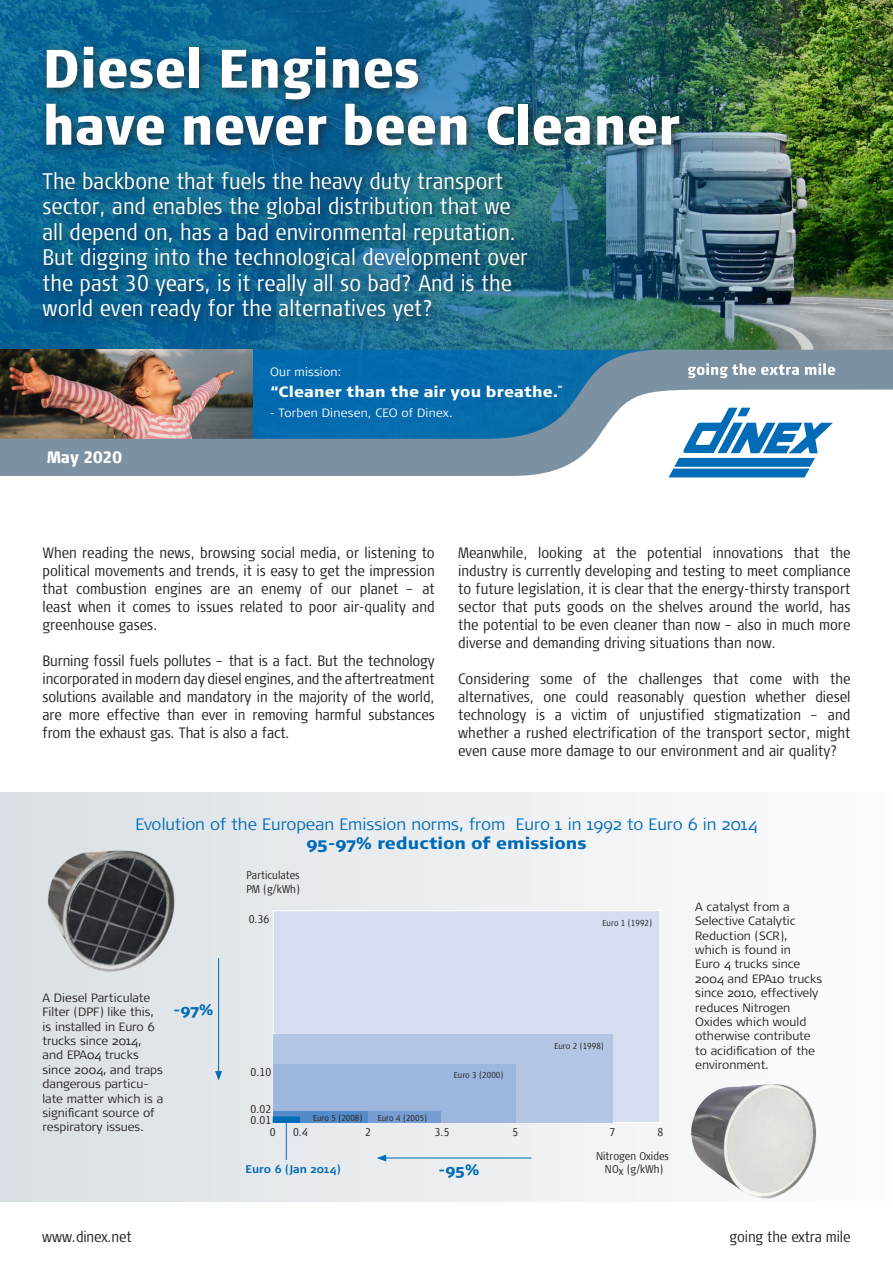
<style>
.page{position:relative;width:893px;height:1263px;background:#fff}
.page>*{position:absolute;margin:0;border:0;box-sizing:border-box;transform-origin:0 0}
.t1{font:900 54px/57px "Signa Cond Column";color:#fff}
.t2{font:300 22.5px/25.5px "Signa Cond Column";color:#fff}
.t3{font:300 16.5px "Signa OT";color:#006bb6}
.t4{font:900 16.5px "Signa OT";color:#006bb6}
.t5{font:900 16.5px "Signa Cond Column";color:#fff}
.t6{font:300 15px/18px "Signa Cond Column";color:#231f20;text-align:justify}
.t7{font:900 15px "Signa Column";letter-spacing:.01em;color:#fff}
.t8{font:900 15px "Signa OT";color:#006bb6}
.t9{font:300 12px/14.4px "Signa OT";color:#231f20}
.t10{font:300 12px "Signa Normal";letter-spacing:.015em;color:#fff}
.t11{font:300 11.25px/13.5px "Signa Cond Column";color:#231f20}
.t12{font:700 11.25px "Signa OT";color:#006bb6}
.t13{font:300 8.55px "Signa Cond Column";color:#231f20}
</style>
<div class="page">
<div style="left:0;top:792px;width:893px;height:409px;background:linear-gradient(to right,#dadfe4,#fcfdfd)"></div>
<img style="left:814px;top:0;width:79px;height:350px">
<img style="left:0;top:0;width:814px;height:350px">
<div style="left:40px;top:41px;width:651px;height:116px;background:#231f20;opacity:.65"></div>
<div style="left:37px;top:166px;width:502px;height:166px;background:#231f20;opacity:.65"></div>
<svg style="left:0;top:350px;width:893px;height:126px;background:#6d8ca2"></svg>
<svg style="left:668px;top:408px;width:165px;height:69px"></svg>
<svg style="left:688px;top:363px;width:147px;height:15px"></svg>
<div style="left:273px;top:911px;width:387px;height:211px;background:#d4def0"></div>
<div style="left:273px;top:910px;width:387px;height:213px;border:1px solid #fff"></div>
<div style="left:273px;top:1034px;width:339px;height:88px;background:#b5c6e5"></div>
<div style="left:273px;top:1064px;width:243px;height:58px;background:#9db6de"></div>
<div style="left:273px;top:1111px;width:168px;height:11px;background:#779dd2"></div>
<div style="left:273px;top:1111px;width:94px;height:11px;background:#538ac8"></div>
<div style="left:273px;top:1117px;width:26px;height:5px;background:#006bb6"></div>
<hr style="left:286px;top:1122px;width:1px;height:38px;background:#006bb6">
<img style="left:16px;top:812px;width:186px;height:185px">
<img style="left:673px;top:1060px;width:151px;height:142px">
<hr style="left:218px;top:958px;width:1px;height:115px;background:#006bb6">
<svg style="left:215px;top:1071px;width:7px;height:9px"></svg>
<hr style="left:384px;top:1157px;width:147px;height:1px;background:#006bb6">
<svg style="left:377px;top:1154px;width:9px;height:7px"></svg>
<p class="t1" style="left:43px;top:40px;width:639px">Diesel Engines<br>have never been Cleaner</p>
<p class="t2" style="left:43px;top:169px;width:487px">The backbone that fuels the heavy duty transport sector, and enables the global distribution that we all depend on, has a bad environmental reputation.<br>But digging into the technological development over the past 30 years, is it really all so bad? And is the world even ready for the alternatives yet?</p>
<p class="t10" style="left:270px;top:365px;width:72px">Our mission:</p>
<p class="t5" style="left:47px;top:447px;width:77px">May 2020</p>
<p class="t7" style="left:270px;top:382px;width:294px">“Cleaner than the air you breathe.<sup>”</sup></p>
<p class="t10" style="left:270px;top:406px;width:184px">- Torben Dinesen, CEO of Dinex.</p>
<p class="t6" style="left:43px;top:544px;width:394px">When reading the news, browsing social media, or listening to political movements and trends, it is easy to get the impression that combustion engines are an enemy of our planet – at least when it comes to issues related to poor air-quality and greenhouse gases.</p>
<p class="t6" style="left:43px;top:652px;width:394px">Burning fossil fuels pollutes – that is a fact. But the technology incorporated in modern day diesel engines, and the aftertreatment solutions available and mandatory in the majority of the world, are more effective than ever in removing harmful substances from the exhaust gas. That is also a fact.</p>
<p class="t11" style="left:251px;top:683px;width:22px">0.10</p>
<p class="t11" style="left:251px;top:722px;width:22px;line-height:10.6px">0.02<br>0.01</p>
<p class="t6" style="left:458px;top:544px;width:394px">Meanwhile, looking at the potential innovations that the industry is currently developing and testing to meet compliance to future legislation, it is clear that the energy-thirsty transport sector that puts goods on the shelves around the world, has the potential to be even cleaner than now – also in much more diverse and demanding driving situations than now.</p>
<p class="t6" style="left:458px;top:670px;width:394px">Considering some of the challenges that come with the alternatives, one could reasonably question whether diesel technology is a victim of unjustified stigmatization – and whether a rushed electrification of the transport sector, might even cause more damage to our environment and air quality?</p>
<p class="t13" style="left:454px;top:688px;width:51px">Euro 3 (2000)</p>
<p class="t11" style="left:681px;top:727px;width:61px">Nitric oxides<br>NOx (g/kWh)</p>
<p class="t11" style="left:512px;top:743px;width:7px">5</p>
<p class="t11" style="left:610px;top:743px;width:7px">7</p>
<p class="t11" style="left:657px;top:743px;width:7px">8</p>
<p class="t3" style="left:136px;top:814px;width:623px">Evolution of the European Emission norms, from Euro 1 in 1992 to Euro 6 in 2014</p>
<p class="t4" style="left:306px;top:834px;width:282px">95-97% reduction of emissions</p>
<p class="t9" style="left:43px;top:990px;width:122px">A Diesel Particulate<br>Filter (DPF) like this, is installed in Euro 6 trucks since 2014, and EPA04 trucks since 2004, and traps dangerous particu&shy;late matter which is a significant source of respiratory issues.</p>
<p class="t8" style="left:174px;top:1001px;width:42px">-97%</p>
<p class="t11" style="left:246px;top:868px;width:55px">Particulates<br>PM (g/kWh)</p>
<p class="t11" style="left:249px;top:912px;width:22px">0.36</p>
<p class="t13" style="left:603px;top:919px;width:51px">Euro 1 (1992)</p>
<p class="t13" style="left:554px;top:1041px;width:51px">Euro 2 (1998)</p>
<p class="t11" style="left:251px;top:1065px;width:22px">0.10</p>
<p class="t11" style="left:251px;top:1104px;width:22px;line-height:10.6px">0.02<br>0.01</p>
<p class="t11" style="left:270px;top:1125px;width:7px">0</p>
<p class="t11" style="left:293px;top:1125px;width:16px">0.4</p>
<p class="t13" style="left:454px;top:1070px;width:51px">Euro 3 (2000)</p>
<p class="t13" style="left:313px;top:1113px;width:51px">Euro 5 (2008)</p>
<p class="t13" style="left:378px;top:1113px;width:51px">Euro 4 (2005)</p>
<p class="t11" style="left:365px;top:1125px;width:7px">2</p>
<p class="t11" style="left:435px;top:1125px;width:16px">3.5</p>
<p class="t11" style="left:512px;top:1125px;width:7px">5</p>
<p class="t11" style="left:610px;top:1125px;width:7px">7</p>
<p class="t11" style="left:657px;top:1125px;width:7px">8</p>
<p class="t12" style="left:246px;top:1162px;width:97px">Euro 6 (Jan 2014)</p>
<p class="t8" style="left:439px;top:1161px;width:43px">-95%</p>
<p class="t11" style="left:596px;top:1149px;width:75px;text-align:center">Nitrogen Oxides<br>NOx (g/kWh)</p>
<p class="t9" style="left:695px;top:899px;width:129px">A catalyst from a<br>Selective Catalytic<br>Reduction (SCR), which is found in<br>Euro 4 trucks since<br>2004 and EPA10 trucks since 2010, effectively reduces Nitrogen<br>Oxides which would otherwise contribute to acidification of the environment.</p>
<p class="t6" style="left:42px;top:1228px;width:91px">www.dinex.net</p>
<p class="t6" style="left:730px;top:1228px;width:122px">going the extra mile</p>
</div>
